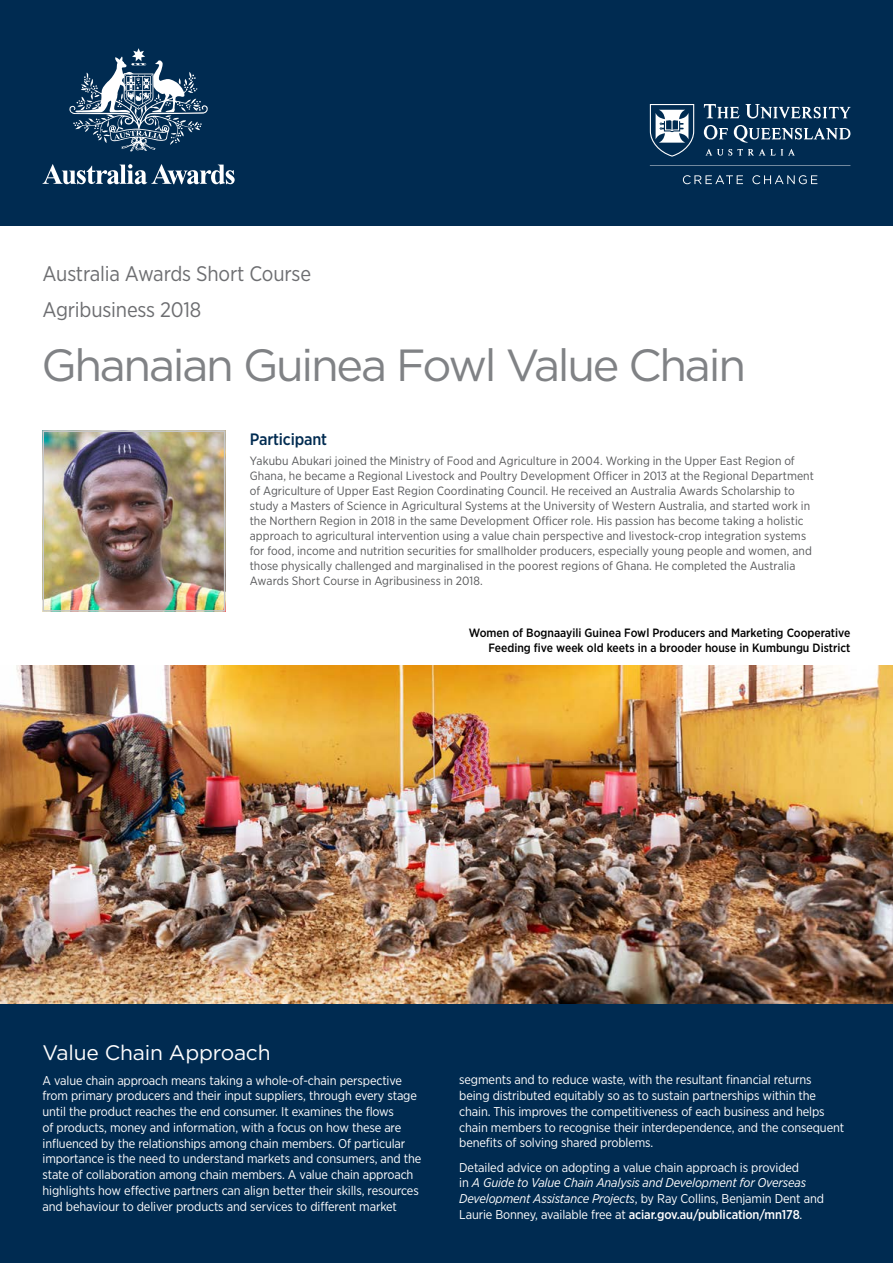
<style>
.page{position:relative;width:893px;height:1263px;background:#fff}
.page>*{position:absolute;margin:0;border:0;box-sizing:border-box;transform-origin:0 0}
.t1{font:45px "Gotham";letter-spacing:-.05em;color:#808285}
.t2{font:21px/36px "Gotham Narrow";letter-spacing:-.01em;color:#6d6e71}
.t3{font:21px "Gotham";letter-spacing:-.01em;color:#fff}
.t4{font:500 16.5px "Gotham Narrow";letter-spacing:-.01em;color:#002b51}
.t5{font:12.75px/15.8px "Gotham Narrow";letter-spacing:-.01em;color:#fff}
.t6{font:12px/15px "Gotham Narrow";letter-spacing:.005em;color:#58595b}
.t7{font:500 12px/15px "Gotham Narrow";color:#000;text-align:right}
.s1{font-style:italic}
.s2{font-weight:500}
</style>
<div class="page">
<img style="left:0;top:665px;width:893px;height:340px">
<div style="left:0;top:0;width:893px;height:225px;background:#002b51"></div>
<div style="left:0;top:1005px;width:893px;height:258px;background:#002b51"></div>
<img style="left:46px;top:433px;width:176px;height:176px">
<div style="left:43px;top:430px;width:182px;height:182px;border:2px solid #c7c8ca"></div>
<svg style="left:650px;top:104px;width:201px;height:80px"></svg>
<svg style="left:69px;top:48px;width:139px;height:104px"></svg>
<svg style="left:43px;top:164px;width:192px;height:20px"></svg>
<h2 class="t2" style="left:43px;top:255px;width:270px">Australia Awards Short Course<br>Agribusiness 2018</h2>
<h1 class="t1" style="left:41px;top:336px;width:706px">Ghanaian Guinea Fowl Value Chain</h1>
<p class="t4" style="left:250px;top:429px;width:79px">Participant</p>
<p class="t6" style="left:250px;top:453px;width:566px">Yakubu Abukari joined the Ministry of Food and Agriculture in 2004. Working in the Upper East Region of Ghana, he became a Regional Livestock and Poultry Development Officer in 2013 at the Regional Department of Agriculture of Upper East Region Coordinating Council. He received an Australia Awards Scholarship to study a Masters of Science in Agricultural Systems at the University of Western Australia, and started work in the Northern Region in 2018 in the same Development Officer role. His passion has become taking a holistic approach to agricultural intervention using a value chain perspective and livestock-crop integration systems for food, income and nutrition securities for smallholder producers, especially young people and women, and those physically challenged and marginalised in the poorest regions of Ghana. He completed the Australia Awards Short Course in Agribusiness in 2018.</p>
<p class="t7" style="left:469px;top:625px;width:383px">Women of Bognaayili Guinea Fowl Producers and Marketing Cooperative<br>Feeding five week old keets in a brooder house in Kumbungu District</p>
<h2 class="t3" style="left:43px;top:1039px;width:230px">Value Chain Approach</h2>
<p class="t5" style="left:43px;top:1072px;width:380px">A value chain approach means taking a whole-of-chain perspective from primary producers and their input suppliers, through every stage until the product reaches the end consumer. It examines the flows<br>of products, money and information, with a focus on how these are influenced by the relationships among chain members. Of particular importance is the need to understand markets and consumers, and the state of collaboration among chain members. A value chain approach highlights how effective partners can align better their skills, resources and behaviour to deliver products and services to different market</p>
<p class="t5" style="left:459px;top:1072px;width:386px">segments and to reduce waste, with the resultant financial returns being distributed equitably so as to sustain partnerships within the chain. This improves the competitiveness of each business and helps chain members to recognise their interdependence, and the consequent benefits of solving shared problems.</p>
<p class="t5" style="left:459px;top:1159px;width:366px">Detailed advice on adopting a value chain approach is provided<br>in <span class="s1">A Guide to Value Chain Analysis and Development for Overseas Development Assistance Projects</span>, by Ray Collins, Benjamin Dent and Laurie Bonney, available free at <span class="s2">aciar.gov.au/publication/mn178</span>.</p>
</div>
